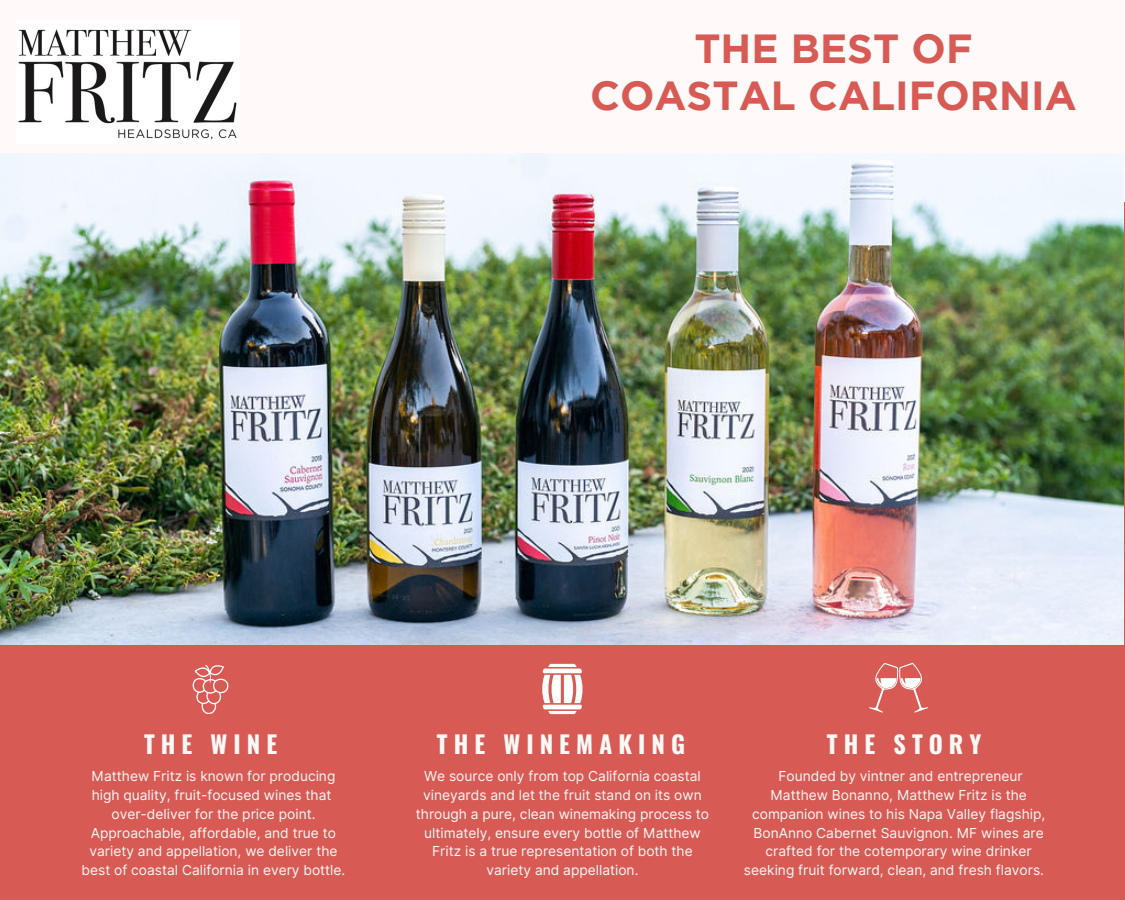
<style>
.page{position:relative;width:1125px;height:900px;background:#d85a55}
.page>*{position:absolute;margin:0;border:0;box-sizing:border-box;transform-origin:0 0}
.t1{font:700 40.5px/46.9px "Gotham";color:#d85a55;text-align:center}
.t2{font:700 24.1px "Oswald";letter-spacing:.25em;color:#f7f9f7}
.t3{font:13.8px/18.8px "Inter";color:#f7f9f7;text-align:center}
</style>
<div class="page">
<div style="left:0;top:0;width:1125px;height:202px;background:#fffaf9"></div>
<img style="left:0;top:154px;width:1124px;height:491px">
<svg style="left:869px;top:663px;width:59px;height:50px"></svg>
<svg style="left:193px;top:665px;width:36px;height:49px"></svg>
<svg style="left:542px;top:664px;width:41px;height:50px"></svg>
<img style="left:18px;top:29px;width:219px;height:111px">
<h1 class="t1" style="left:590px;top:28px;width:488px">THE BEST OF<br>COASTAL CALIFORNIA</h1>
<h2 class="t2" style="left:144px;top:725px;width:135px">THE WINE</h2>
<p class="t3" style="left:82px;top:767px;width:265px">Matthew Fritz is known for producing high quality, fruit-focused wines that over-deliver for the price point.<br>Approachable, affordable, and true to variety and appellation, we deliver the best of coastal California in every bottle.</p>
<h2 class="t2" style="left:437px;top:725px;width:250px">THE WINEMAKING</h2>
<p class="t3" style="left:416px;top:767px;width:295px">We source only from top California coastal vineyards and let the fruit stand on its own through a pure, clean winemaking process to ultimately, ensure every bottle of Matthew Fritz is a true representation of both the variety and appellation.</p>
<h2 class="t2" style="left:827px;top:725px;width:156px">THE STORY</h2>
<p class="t3" style="left:778px;top:767px;width:246px">Founded by vintner and entrepreneur</p>
<p class="t3" style="left:770px;top:786px;width:258px">Matthew Bonanno, Matthew Fritz is the</p>
<p class="t3" style="left:752px;top:805px;width:295px">companion wines to his Napa Valley flagship,</p>
<p class="t3" style="left:754px;top:823px;width:292px">BonAnno Cabernet Sauvignon. MF wines are</p>
<p class="t3" style="left:766px;top:842px;width:268px">crafted for the cotemporary wine drinker</p>
<p class="t3" style="left:744px;top:861px;width:302px">seeking fruit forward, clean, and fresh flavors.</p>
</div>
